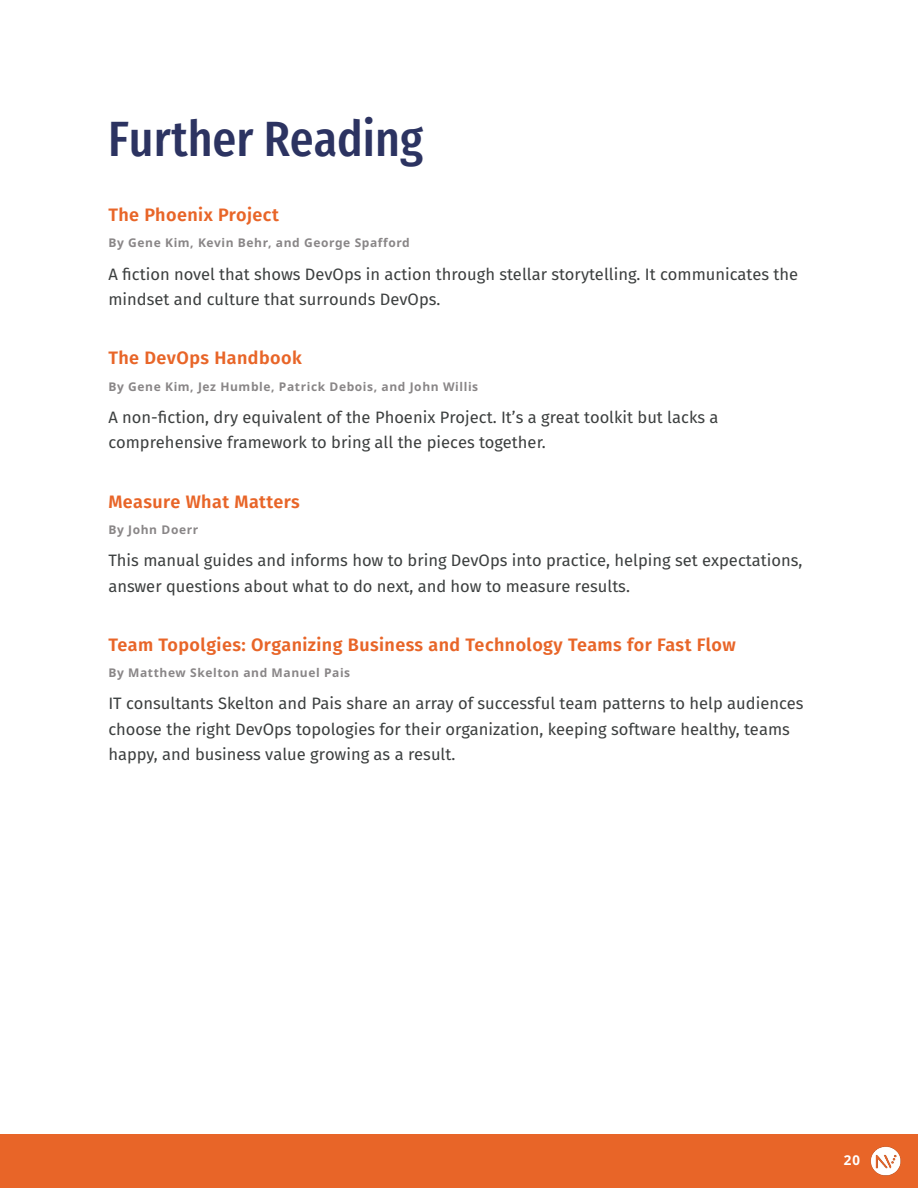
<style>
.page{position:relative;width:918px;height:1188px;background:#fff}
.page>*{position:absolute;margin:0;border:0;box-sizing:border-box;transform-origin:0 0}
.t1{font:500 49.5px "Fira Sans Condensed";color:#2c3361}
.ToC_Orange_Bold{font:600 18px "Fira Sans";letter-spacing:.025em;color:#e86528}
.Body_Basic{font:16.5px/25.5px "Fira Sans";color:#3c3f3f}
.t2{font:700 13.5px "Noto Sans";color:#fff}
.further_reading_authors{font:700 12px "Noto Sans";letter-spacing:.05em;color:#898687}
</style>
<div class="page">
<div style="left:0;top:1134px;width:918px;height:54px;background:#e86528"></div>
<img style="left:870px;top:1146px;width:31px;height:30px">
<p class="t1" style="left:108px;top:94px;width:317px">Further Reading</p>
<p class="ToC_Orange_Bold" style="left:108px;top:200px;width:172px">The Phoenix Project</p>
<p class="further_reading_authors" style="left:108px;top:235px;width:303px">By Gene Kim, Kevin Behr, and George Spafford</p>
<p class="Body_Basic" style="left:108px;top:261px;width:691px">A fiction novel that shows DevOps in action through stellar storytelling. It communicates the mindset and culture that surrounds DevOps.</p>
<p class="ToC_Orange_Bold" style="left:108px;top:343px;width:195px">The DevOps Handbook</p>
<p class="further_reading_authors" style="left:108px;top:378px;width:371px">By Gene Kim, Jez Humble, Patrick Debois, and John Willis</p>
<p class="Body_Basic" style="left:108px;top:404px;width:612px">A non-fiction, dry equivalent of the Phoenix Project. It’s a great toolkit but lacks a comprehensive framework to bring all the pieces together.</p>
<p class="ToC_Orange_Bold" style="left:108px;top:487px;width:193px">Measure What Matters</p>
<p class="further_reading_authors" style="left:108px;top:521px;width:91px">By John Doerr</p>
<p class="Body_Basic" style="left:108px;top:548px;width:696px">This manual guides and informs how to bring DevOps into practice, helping set expectations, answer questions about what to do next, and how to measure results.</p>
<p class="ToC_Orange_Bold" style="left:108px;top:630px;width:629px">Team Topolgies: Organizing Business and Technology Teams for Fast Flow</p>
<p class="further_reading_authors" style="left:108px;top:664px;width:243px">By Matthew Skelton and Manuel Pais</p>
<p class="Body_Basic" style="left:108px;top:691px;width:697px">IT consultants Skelton and Pais share an array of successful team patterns to help audiences choose the right DevOps topologies for their organization, keeping software healthy, teams happy, and business value growing as a result.</p>
<p class="t2" style="left:844px;top:1151px;width:18px">20</p>
</div>
